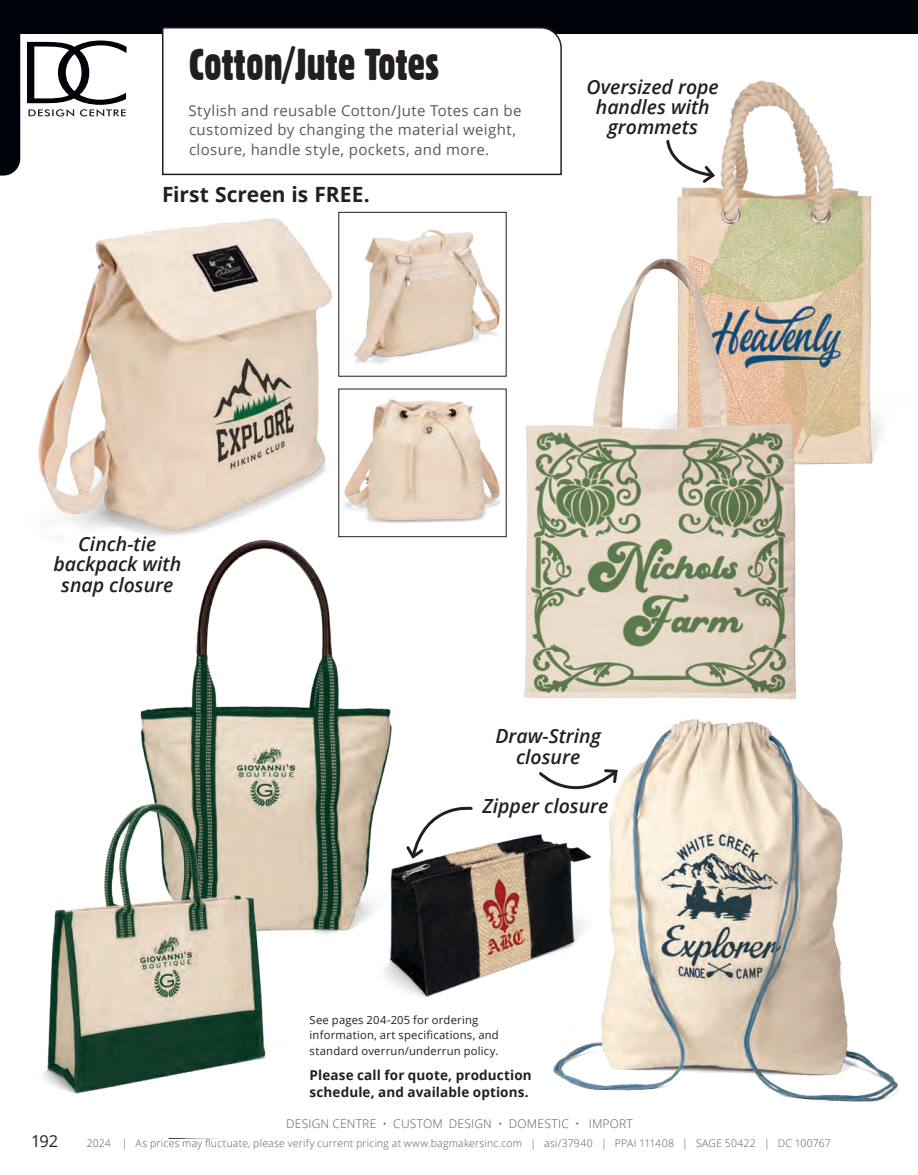
<style>
.page{position:relative;width:918px;height:1175px;background:#fff}
.page>*{position:absolute;margin:0;border:0;box-sizing:border-box;transform-origin:0 0}
.t1{font:43.5px "Gothic 821 Condensed BT";color:#231f20}
.t2{font:700 21px "Open Sans";color:#231f20}
.t3{font:italic 600 19.5px/20.2px "Open Sans";color:#231f20;text-align:center}
.t4{font:16.5px "Open Sans";color:#231f20}
.t5{font:15px/19.5px "Open Sans";letter-spacing:.025em;color:#58595b}
.t6{font:700 13.5px/16.5px "Open Sans";letter-spacing:.01em;color:#231f20}
.t7{font:300 12px "Open Sans";letter-spacing:.015em;color:#58595b}
.t8{font:11.25px/15px "Open Sans";letter-spacing:.02em;color:#231f20}
.t9{font:300 10.5px "Open Sans";letter-spacing:.02em;color:#58595b}
</style>
<div class="page">
<div style="left:0;top:0;width:918px;height:34px;background:#00040a"></div>
<div style="left:0;top:34px;width:20px;height:142px;background:#00040a"></div>
<svg style="left:162px;top:27px;width:400px;height:149px"></svg>
<img style="left:677px;top:80px;width:204px;height:385px">
<img style="left:38px;top:211px;width:319px;height:318px">
<img style="left:385px;top:834px;width:163px;height:163px">
<img style="left:340px;top:214px;width:160px;height:160px">
<div style="left:338px;top:212px;width:169px;height:164px;border:1px solid #231f20"></div>
<img style="left:340px;top:390px;width:161px;height:137px">
<div style="left:338px;top:388px;width:169px;height:149px;border:1px solid #231f20"></div>
<img style="left:548px;top:719px;width:351px;height:383px">
<img style="left:523px;top:252px;width:288px;height:448px">
<img style="left:111px;top:527px;width:288px;height:432px">
<img style="left:43px;top:715px;width:239px;height:423px">
<svg style="left:27px;top:40px;width:100px;height:77px"></svg>
<svg style="left:404px;top:806px;width:70px;height:55px"></svg>
<svg style="left:539px;top:767px;width:81px;height:39px"></svg>
<svg style="left:666px;top:138px;width:51px;height:47px"></svg>
<h1 class="t1" style="left:189px;top:38px;width:252px">Cotton/Jute Totes</h1>
<h3 class="t5" style="left:189px;top:100px;width:334px">Stylish and reusable Cotton/Jute Totes can be customized by changing the material weight, closure, handle style, pockets, and more.</h3>
<h2 class="t2" style="left:162px;top:180px;width:209px">First Screen is FREE.</h2>
<h3 class="t3" style="left:587px;top:76px;width:134px">Oversized rope handles with grommets</h3>
<h3 class="t3" style="left:53px;top:533px;width:129px">Cinch-tie backpack with snap closure</h3>
<h3 class="t3" style="left:496px;top:726px;width:107px">Draw-String closure</h3>
<h3 class="t3" style="left:482px;top:795px;width:127px">Zipper closure</h3>
<p class="t8" style="left:310px;top:1012px;width:191px">See pages 204-205 for ordering information, art specifications, and</p>
<p class="t8" style="left:310px;top:1043px;width:190px">standard overrun/underrun policy.</p>
<p class="t6" style="left:310px;top:1066px;width:224px">Please call for quote, production schedule, and available options.</p>
<p class="t7" style="left:286px;top:1115px;width:348px">DESIGN CENTRE • CUSTOM DESIGN • DOMESTIC • IMPORT</p>
<h3 class="t4" style="left:31px;top:1129px;width:29px">192</h3>
<p class="t9" style="left:87px;top:1136px;width:745px">2024 | As prices may fluctuate, please verify current pricing at www.bagmakersinc.com | asi/37940 | PPAI 111408 | SAGE 50422 | DC 100767</p>
</div>
